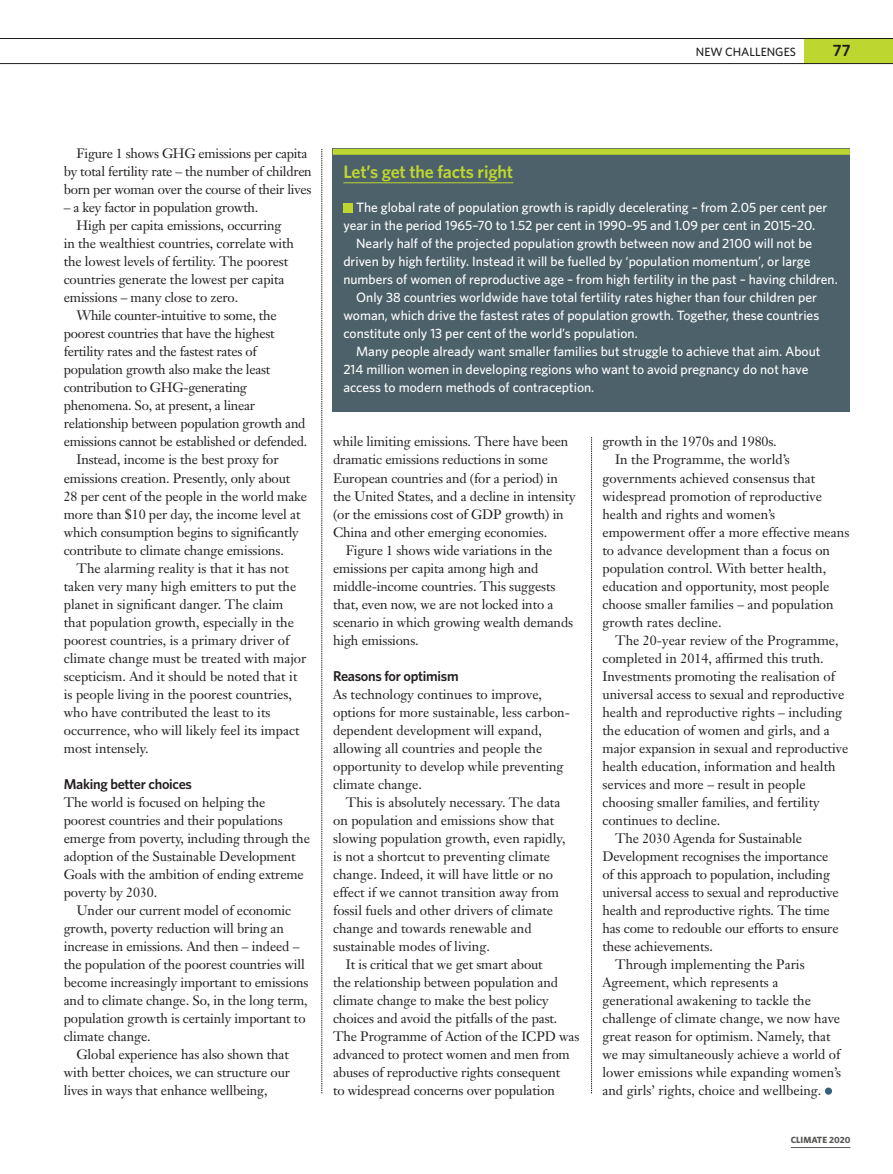
<style>
.page{position:relative;width:893px;height:1174px;background:#fff}
.page>*{position:absolute;margin:0;border:0;box-sizing:border-box;transform-origin:0 0}
.Panel_Head{font:600 18px "Whitney";letter-spacing:-.01em;color:#bed630}
.t1{font:600 16.5px "Whitney";color:#1c1e1c}
.Crosshead{font:600 14.25px "Whitney";letter-spacing:-.02em;color:#231f20}
.Body_para{font:13.5px/18px "Janson Text";letter-spacing:-.01em;color:#231f20}
.Panel_body{font:500 13.5px/18px "Whitney";color:#fff}
.Body_para_no_indent{font:13.5px/18px "Janson Text";letter-spacing:-.01em;color:#231f20}
.t2{font:500 12px "Whitney";color:#1c1e1c}
.t3{font:700 9px "Whitney";color:#575756}
</style>
<div class="page">
<div style="left:825px;top:1087px;width:7px;height:7px;background:#38607a;border-radius:50%"></div>
<div style="left:333px;top:149px;width:517px;height:263px;background:#4d616a"></div>
<div style="left:333px;top:149px;width:517px;height:6px;background:#bed630"></div>
<hr style="left:343px;top:182px;width:170px;height:1px;background:#bed630">
<div style="left:343px;top:203px;width:10px;height:9px;background:#bed630"></div>
<hr style="left:791px;top:1147px;width:59px;height:1px;background:#575756">
<div style="left:804px;top:38px;width:89px;height:26px;background:#bed630"></div>
<hr style="left:0;top:38px;width:893px;height:1px;background:#1c1e1c">
<hr style="left:0;top:63px;width:893px;height:1px;background:#1c1e1c">
<svg style="left:322px;top:149px;width:1px;height:944px"></svg>
<svg style="left:591px;top:437px;width:1px;height:656px"></svg>
<p class="t2" style="left:696px;top:43px;width:101px">NEW CHALLENGES</p>
<p class="t1" style="left:833px;top:40px;width:19px">77</p>
<p class="Body_para" style="left:64px;top:145px;width:250px;text-indent:13px">Figure 1 shows GHG emissions per capita by total fertility rate – the number of children born per woman over the course of their lives</p>
<p class="Body_para" style="left:64px;top:199px;width:196px">– a key factor in population growth.</p>
<p class="Body_para" style="left:64px;top:217px;width:232px;text-indent:13px">High per capita emissions, occurring in the wealthiest countries, correlate with the lowest levels of fertility. The poorest countries generate the lowest per capita emissions – many close to zero.</p>
<p class="Body_para" style="left:64px;top:307px;width:245px;text-indent:13px">While counter-intuitive to some, the poorest countries that have the highest fertility rates and the fastest rates of population growth also make the least contribution to GHG-generating phenomena. So, at present, a linear relationship between population growth and emissions cannot be established or defended.</p>
<p class="Body_para" style="left:64px;top:451px;width:245px;text-indent:13px">Instead, income is the best proxy for emissions creation. Presently, only about 28 per cent of the people in the world make more than $10 per day, the income level at which consumption begins to significantly contribute to climate change emissions.</p>
<p class="Body_para" style="left:64px;top:559px;width:244px;text-indent:13px">The alarming reality is that it has not taken very many high emitters to put the planet in significant danger. The claim that population growth, especially in the poorest countries, is a primary driver of climate change must be treated with major scepticism. And it should be noted that it is people living in the poorest countries, who have contributed the least to its occurrence, who will likely feel its impact most intensely.</p>
<p class="Crosshead" style="left:64px;top:774px;width:130px">Making better choices</p>
<p class="Body_para_no_indent" style="left:64px;top:793px;width:248px">The world is focused on helping the poorest countries and their populations emerge from poverty, including through the adoption of the Sustainable Development Goals with the ambition of ending extreme poverty by 2030.</p>
<p class="Body_para" style="left:64px;top:901px;width:246px;text-indent:13px">Under our current model of economic growth, poverty reduction will bring an increase in emissions. And then – indeed – the population of the poorest countries will become increasingly important to emissions and to climate change. So, in the long term, population growth is certainly important to climate change.</p>
<p class="Body_para" style="left:64px;top:1045px;width:228px;text-align:justify;text-indent:13px">Global experience has also shown that with better choices, we can structure our lives in ways that enhance wellbeing,</p>
<p class="Panel_Head" style="left:343px;top:160px;width:171px">Let’s get the facts right</p>
<p class="Panel_body" style="left:343px;top:198px;width:485px;text-indent:13px">The global rate of population growth is rapidly decelerating – from 2.05 per cent per year in the period 1965–70 to 1.52 per cent in 1990–95 and 1.09 per cent in 2015–20.</p>
<p class="Panel_body" style="left:343px;top:234px;width:496px;text-indent:13px">Nearly half of the projected population growth between now and 2100 will not be driven by high fertility. Instead it will be fuelled by ‘population momentum’, or large numbers of women of reproductive age – from high fertility in the past – having children.</p>
<p class="Panel_body" style="left:343px;top:288px;width:477px;text-indent:13px">Only 38 countries worldwide have total fertility rates higher than four children per woman, which drive the fastest rates of population growth. Together, these countries constitute only 13 per cent of the world’s population.</p>
<p class="Panel_body" style="left:343px;top:342px;width:478px;text-indent:13px">Many people already want smaller families but struggle to achieve that aim. About<br>214 million women in developing regions who want to avoid pregnancy do not have access to modern methods of contraception.</p>
<p class="Body_para" style="left:333px;top:433px;width:244px">while limiting emissions. There have been dramatic emissions reductions in some European countries and (for a period) in the United States, and a decline in intensity (or the emissions cost of GDP growth) in China and other emerging economies.</p>
<p class="Body_para" style="left:333px;top:541px;width:242px;text-indent:13px">Figure 1 shows wide variations in the emissions per capita among high and middle-income countries. This suggests that, even now, we are not locked into a scenario in which growing wealth demands high emissions.</p>
<p class="Crosshead" style="left:333px;top:666px;width:127px">Reasons for optimism</p>
<p class="Body_para_no_indent" style="left:333px;top:685px;width:238px">As technology continues to improve, options for more sustainable, less carbon&shy;dependent development will expand, allowing all countries and people the opportunity to develop while preventing climate change.</p>
<p class="Body_para" style="left:333px;top:793px;width:234px;text-indent:13px">This is absolutely necessary. The data on population and emissions show that slowing population growth, even rapidly, is not a shortcut to preventing climate change. Indeed, it will have little or no effect if we cannot transition away from fossil fuels and other drivers of climate change and towards renewable and sustainable modes of living.</p>
<p class="Body_para" style="left:333px;top:955px;width:248px;text-indent:13px">It is critical that we get smart about<br>the relationship between population and climate change to make the best policy choices and avoid the pitfalls of the past.<br>The Programme of Action of the ICPD was advanced to protect women and men from abuses of reproductive rights consequent<br>to widespread concerns over population</p>
<p class="Body_para" style="left:602px;top:433px;width:176px">growth in the 1970s and 1980s.</p>
<p class="Body_para" style="left:602px;top:451px;width:248px;text-indent:13px">In the Programme, the world’s governments achieved consensus that widespread promotion of reproductive health and rights and women’s empowerment offer a more effective means to advance development than a focus on population control. With better health, education and opportunity, most people choose smaller families – and population growth rates decline.</p>
<p class="Body_para" style="left:602px;top:631px;width:247px;text-indent:13px">The 20-year review of the Programme, completed in 2014, affirmed this truth.<br>Investments promoting the realisation of universal access to sexual and reproductive health and reproductive rights – including the education of women and girls, and a major expansion in sexual and reproductive health education, information and health services and more – result in people choosing smaller families, and fertility continues to decline.</p>
<p class="Body_para" style="left:602px;top:829px;width:238px;text-indent:13px">The 2030 Agenda for Sustainable Development recognises the importance of this approach to population, including universal access to sexual and reproductive health and reproductive rights. The time has come to redouble our efforts to ensure these achievements.</p>
<p class="Body_para" style="left:602px;top:955px;width:240px;text-indent:13px">Through implementing the Paris Agreement, which represents a generational awakening to tackle the challenge of climate change, we now have great reason for optimism. Namely, that we may simultaneously achieve a world of lower emissions while expanding women’s and girls’ rights, choice and wellbeing.</p>
<p class="t3" style="left:791px;top:1133px;width:61px">CLIMATE 2020</p>
</div>
